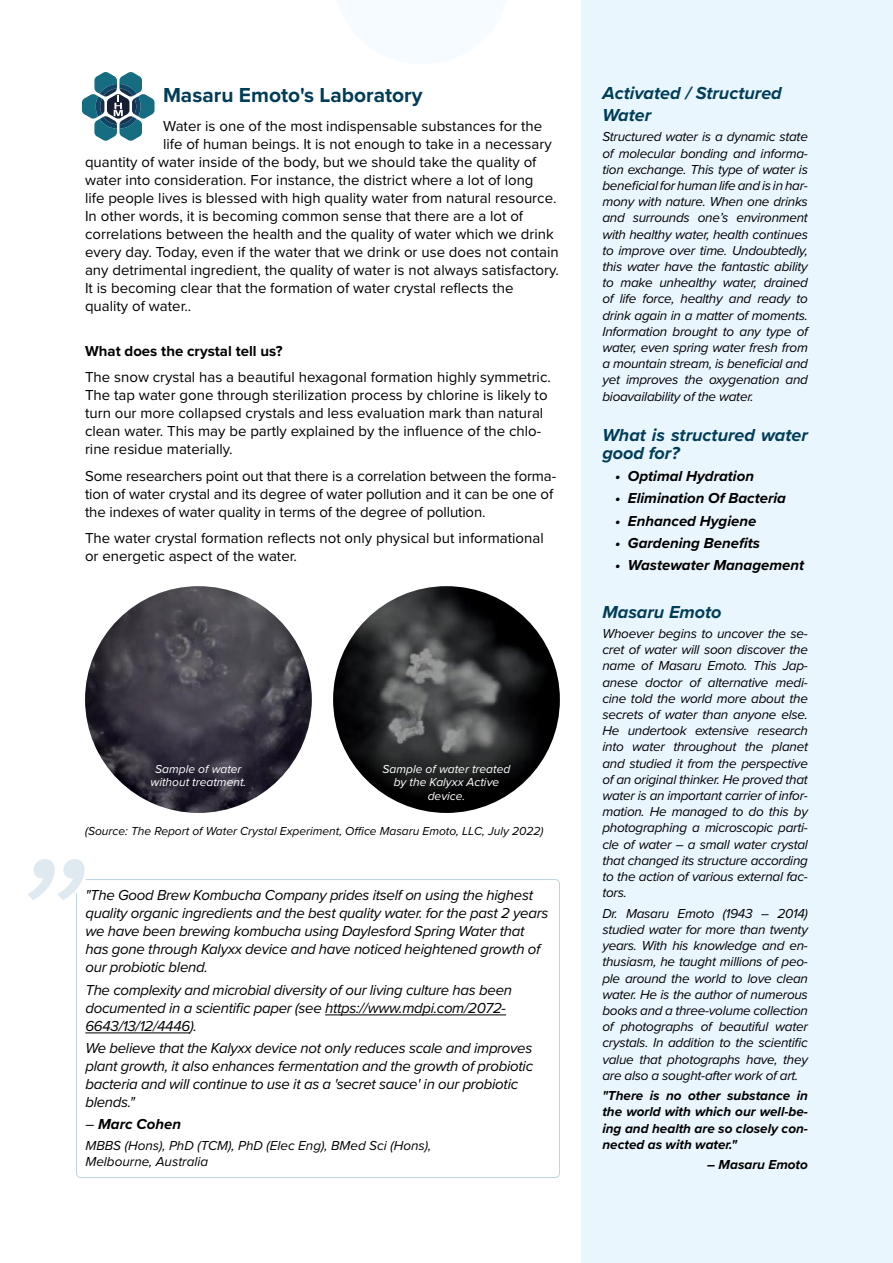
<style>
.page{position:relative;width:893px;height:1263px;background:#fff}
.page>*{position:absolute;margin:0;border:0;box-sizing:border-box;transform-origin:0 0}
.t1{font:700 21px "Proxima Nova";color:#003d58}
.t2{font:italic 700 18px/21.6px "Proxima Nova";color:#003d58}
.t3{font:15px/18px "Proxima Nova";color:#000}
.t4{font:italic 15px/18px "Proxima Nova";letter-spacing:-.02em;color:#000}
.t5{font:italic 700 15px "Proxima Nova";color:#000}
.t6{font:700 15px "Proxima Nova";color:#000}
.t7{font:italic 13.5px/16.2px "Proxima Nova";letter-spacing:-.02em;color:#000;text-align:justify}
.t8{font:italic 700 13.5px/16.2px "Proxima Nova";color:#000;text-align:justify}
.t9{font:italic 13.5px/16.2px "Proxima Nova";color:#000}
.t10{font:italic 12px/13.5px "Proxima Nova";color:#fff;text-align:center}
.t11{font:italic 12px "Proxima Nova";color:#000}
.s1{font-weight:400;font-style:normal}
</style>
<div class="page">
<div style="left:581px;top:0;width:312px;height:1263px;background:#eaf6fe"></div>
<svg style="left:82px;top:72px;width:73px;height:69px"></svg>
<img style="left:333px;top:586px;width:227px;height:227px;border-radius:113px">
<img style="left:85px;top:586px;width:227px;height:227px;border-radius:113px">
<hr style="left:325px;top:1014px;width:181px;height:1px;background:#000">
<hr style="left:85px;top:1032px;width:105px;height:1px;background:#000">
<div style="left:76px;top:879px;width:484px;height:299px;border:1px solid #bdd4e1;border-radius:4px"></div>
<svg style="left:28px;top:859px;width:61px;height:47px"></svg>
<h1 class="t1" style="left:163px;top:79px;width:261px">Masaru Emoto's Laboratory</h1>
<p class="t3" style="left:163px;top:116px;width:381px">Water is one of the most indispensable substances for the</p>
<p class="t3" style="left:163px;top:134px;width:390px">life of human beings. It is not enough to take in a necessary</p>
<p class="t3" style="left:85px;top:152px;width:453px">quantity of water inside of the body, but we should take the quality of</p>
<p class="t3" style="left:85px;top:170px;width:450px">water into consideration. For instance, the district where a lot of long</p>
<p class="t3" style="left:85px;top:188px;width:473px">life people lives is blessed with high quality water from natural resource.</p>
<p class="t3" style="left:85px;top:206px;width:440px">In other words, it is becoming common sense that there are a lot of</p>
<p class="t3" style="left:85px;top:224px;width:470px">correlations between the health and the quality of water which we drink</p>
<p class="t3" style="left:85px;top:242px;width:475px">every day. Today, even if the water that we drink or use does not contain</p>
<p class="t3" style="left:85px;top:260px;width:475px">any detrimental ingredient, the quality of water is not always satisfactory.</p>
<p class="t3" style="left:85px;top:278px;width:430px">It is becoming clear that the formation of water crystal reflects the</p>
<p class="t3" style="left:85px;top:296px;width:108px">quality of water..</p>
<p class="t6" style="left:85px;top:339px;width:199px">What does the crystal tell us?</p>
<p class="t3" style="left:85px;top:367px;width:467px">The snow crystal has a beautiful hexagonal formation highly symmetric.<br>The tap water gone through sterilization process by chlorine is likely to turn our more collapsed crystals and less evaluation mark than natural clean water. This may be partly explained by the influence of the chlo&shy;rine residue materially.</p>
<p class="t3" style="left:85px;top:466px;width:473px">Some researchers point out that there is a correlation between the forma&shy;tion of water crystal and its degree of water pollution and it can be one of the indexes of water quality in terms of the degree of pollution.</p>
<p class="t3" style="left:85px;top:528px;width:460px">The water crystal formation reflects not only physical but informational or energetic aspect of the water.</p>
<p class="t10" style="left:151px;top:761px;width:97px">Sample of water without treatment.</p>
<p class="t10" style="left:383px;top:761px;width:129px">Sample of water treated by the Kalyxx Active device.</p>
<p class="t11" style="left:85px;top:822px;width:460px">(Source: The Report of Water Crystal Experiment, Office Masaru Emoto, LLC, July 2022)</p>
<p class="t4" style="left:85px;top:886px;width:464px">"The Good Brew Kombucha Company prides itself on using the highest quality organic ingredients and the best quality water. for the past 2 years we have been brewing kombucha using Daylesford Spring Water that has gone through Kalyxx device and have noticed heightened growth of our probiotic blend.</p>
<p class="t4" style="left:85px;top:980px;width:428px">The complexity and microbial diversity of our living culture has been documented in a scientific paper (see https://www.mdpi.com/2072-<br>6643/13/12/4446).</p>
<p class="t4" style="left:85px;top:1038px;width:449px">We believe that the Kalyxx device not only reduces scale and improves plant growth, it also enhances fermentation and the growth of probiotic bacteria and will continue to use it as a 'secret sauce' in our probiotic blends."</p>
<p class="t5" style="left:85px;top:1113px;width:97px"><span class="s1">–</span> Marc Cohen</p>
<p class="t9" style="left:85px;top:1136px;width:347px">MBBS (Hons), PhD (TCM), PhD (Elec Eng), BMed Sci (Hons),<br>Melbourne, Australia</p>
<h2 class="t2" style="left:602px;top:82px;width:181px">Activated / Structured<br>Water</h2>
<p class="t7" style="left:602px;top:128px;width:207px">Structured water is a dynamic state of molecular bonding and informa&shy;tion exchange. This type of water is beneficial for human life and is in har&shy;mony with nature. When one drinks and surrounds one’s environment with healthy water, health continues to improve over time. Undoubtedly, this water have the fantastic ability to make unhealthy water, drained of life force, healthy and ready to drink again in a matter of moments.<br>Information brought to any type of water, even spring water fresh from a mountain stream, is beneficial and yet improves the oxygenation and bioavailability of the water.</p>
<h2 class="t2" style="left:602px;top:425px;width:207px;line-height:18px">What is structured water good for?</h2>
<p class="t5" style="left:615px;top:465px;width:140px">• Optimal Hydration</p>
<p class="t5" style="left:615px;top:487px;width:172px">• Elimination Of Bacteria</p>
<p class="t5" style="left:615px;top:509px;width:143px">• Enhanced Hygiene</p>
<p class="t5" style="left:615px;top:532px;width:146px">• Gardening Benefits</p>
<p class="t5" style="left:615px;top:554px;width:191px">• Wastewater Management</p>
<h2 class="t2" style="left:602px;top:600px;width:121px">Masaru Emoto</h2>
<p class="t7" style="left:602px;top:625px;width:207px">Whoever begins to uncover the se&shy;cret of water will soon discover the name of Masaru Emoto. This Jap&shy;anese doctor of alternative medi&shy;cine told the world more about the secrets of water than anyone else.<br>He undertook extensive research into water throughout the planet and studied it from the perspective of an original thinker. He proved that water is an important carrier of infor&shy;mation. He managed to do this by photographing a microscopic parti&shy;cle of water – a small water crystal that changed its structure according to the action of various external fac&shy;tors.</p>
<p class="t7" style="left:602px;top:904px;width:207px">Dr. Masaru Emoto (1943 – 2014) studied water for more than twenty years. With his knowledge and en&shy;thusiasm, he taught millions of peo&shy;ple around the world to love clean water. He is the author of numerous books and a three-volume collection of photographs of beautiful water crystals. In addition to the scientific value that photographs have, they are also a sought-after work of art.</p>
<p class="t8" style="left:602px;top:1087px;width:207px">"There is no other substance in the world with which our well-be&shy;ing and health are so closely con&shy;nected as with water."</p>
<p class="t8" style="left:707px;top:1156px;width:102px">– Masaru Emoto</p>
</div>
